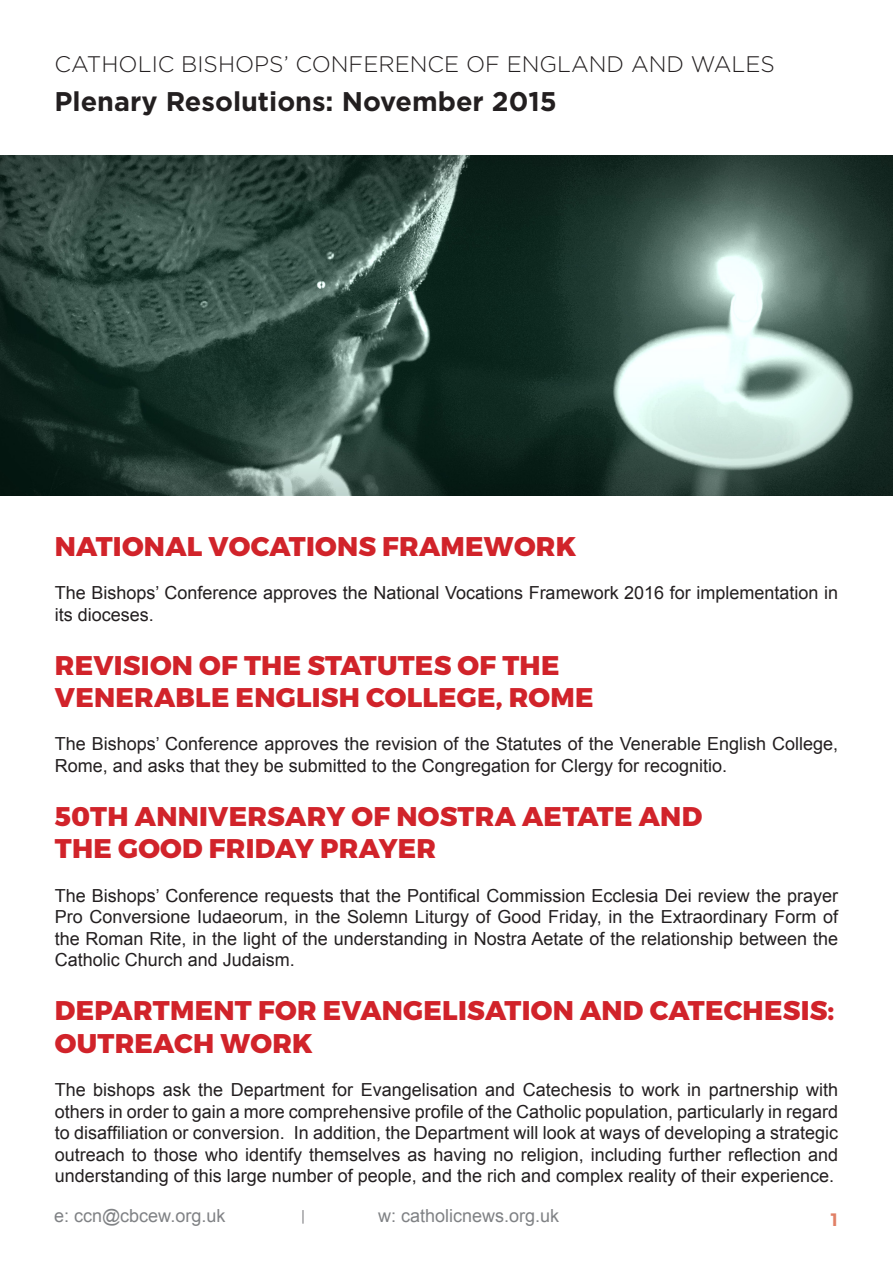
<style>
.page{position:relative;width:893px;height:1263px;background:#fff}
.page>*{position:absolute;margin:0;border:0;box-sizing:border-box;transform-origin:0 0}
.t1{font:800 27px/32.4px "Montserrat";letter-spacing:.01em;color:#d1232a}
.t2{font:700 27px "Gotham";color:#231f20}
.t3{font:300 22.5px "Gotham";color:#231f20}
.t4{font:18px/21.6px "Arial";color:#231f20}
.t5{font:18px "Arial";color:#808285}
.t6{font:600 18px "Montserrat";color:#e18066}
</style>
<div class="page">
<svg style="left:302px;top:1210px;width:2px;height:14px"></svg>
<img style="left:0;top:155px;width:893px;height:340px">
<p class="t3" style="left:55px;top:50px;width:722px">CATHOLIC BISHOPS’ CONFERENCE OF ENGLAND AND WALES</p>
<p class="t2" style="left:55px;top:84px;width:504px">Plenary Resolutions: November 2015</p>
<p class="t1" style="left:55px;top:531px;width:523px">NATIONAL VOCATIONS FRAMEWORK</p>
<p class="t4" style="left:55px;top:582px;width:785px">The Bishops’ Conference approves the National Vocations Framework 2016 for implementation in its dioceses.</p>
<p class="t1" style="left:55px;top:650px;width:540px">REVISION OF THE STATUTES OF THE<br>VENERABLE ENGLISH COLLEGE, ROME</p>
<p class="t4" style="left:55px;top:733px;width:785px">The Bishops’ Conference approves the revision of the Statutes of the Venerable English College,<br>Rome, and asks that they be submitted to the Congregation for Clergy for recognitio.</p>
<p class="t1" style="left:55px;top:801px;width:649px">50TH ANNIVERSARY OF NOSTRA AETATE AND<br>THE GOOD FRIDAY PRAYER</p>
<p class="t4" style="left:55px;top:884px;width:785px;text-align:justify">The Bishops’ Conference requests that the Pontifical Commission Ecclesia Dei review the prayer Pro Conversione Iudaeorum, in the Solemn Liturgy of Good Friday, in the Extraordinary Form of the Roman Rite, in the light of the understanding in Nostra Aetate of the relationship between the Catholic Church and Judaism.</p>
<p class="t1" style="left:55px;top:995px;width:781px">DEPARTMENT FOR EVANGELISATION AND CATECHESIS:<br>OUTREACH WORK</p>
<p class="t4" style="left:55px;top:1079px;width:785px;text-align:justify">The bishops ask the Department for Evangelisation and Catechesis to work in partnership with others in order to gain a more comprehensive profile of the Catholic population, particularly in regard to disaffiliation or conversion. In addition, the Department will look at ways of developing a strategic outreach to those who identify themselves as having no religion, including further reflection and understanding of this large number of people, and the rich and complex reality of their experience.</p>
<p class="t5" style="left:54px;top:1203px;width:173px">e: ccn@cbcew.org.uk</p>
<p class="t6" style="left:831px;top:1209px;width:9px">1</p>
<p class="t5" style="left:378px;top:1203px;width:183px">w: catholicnews.org.uk</p>
</div>
